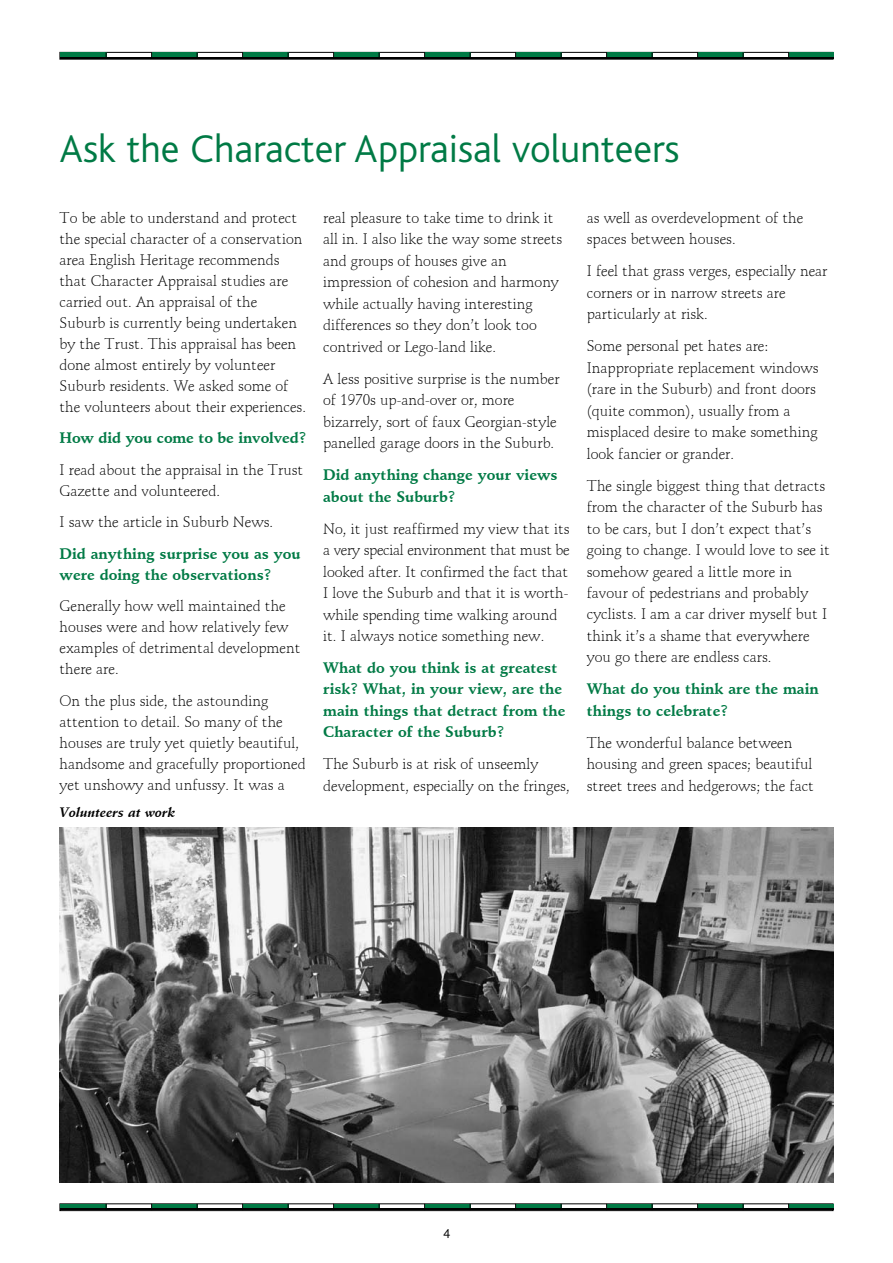
<style>
.page{position:relative;width:893px;height:1263px;background:#fff}
.page>*{position:absolute;margin:0;border:0;box-sizing:border-box;transform-origin:0 0}
.t1{font:300 40.5px "Bliss";color:#007a45}
.t2{font:15px/21.5px "Schneidler BT Light";color:#000}
.t3{font:15px/21.5px "Schneidler BT Bold";color:#007a45}
.t4{font:italic 13.5px "Schneidler BT Bold";color:#000}
.t5{font:300 13.5px "Bliss";color:#000}
</style>
<div class="page">
<div style="left:60px;top:1203px;width:773px;height:8px;border:1px solid #000"></div>
<div style="left:60px;top:52px;width:773px;height:8px;border:1px solid #000"></div>
<div style="left:60px;top:52px;width:46px;height:6px;background:#007a45"></div>
<div style="left:152px;top:52px;width:45px;height:6px;background:#007a45"></div>
<div style="left:243px;top:52px;width:45px;height:6px;background:#007a45"></div>
<div style="left:334px;top:52px;width:45px;height:6px;background:#007a45"></div>
<div style="left:425px;top:52px;width:45px;height:6px;background:#007a45"></div>
<div style="left:516px;top:52px;width:45px;height:6px;background:#007a45"></div>
<div style="left:607px;top:52px;width:45px;height:6px;background:#007a45"></div>
<div style="left:698px;top:52px;width:45px;height:6px;background:#007a45"></div>
<div style="left:789px;top:52px;width:44px;height:6px;background:#007a45"></div>
<hr style="left:60px;top:57px;width:773px;height:2px;background:#000">
<div style="left:60px;top:1204px;width:46px;height:6px;background:#007a45"></div>
<div style="left:152px;top:1204px;width:45px;height:6px;background:#007a45"></div>
<div style="left:243px;top:1204px;width:45px;height:6px;background:#007a45"></div>
<div style="left:334px;top:1204px;width:45px;height:6px;background:#007a45"></div>
<div style="left:425px;top:1204px;width:45px;height:6px;background:#007a45"></div>
<div style="left:516px;top:1204px;width:45px;height:6px;background:#007a45"></div>
<div style="left:607px;top:1204px;width:45px;height:6px;background:#007a45"></div>
<div style="left:698px;top:1204px;width:45px;height:6px;background:#007a45"></div>
<div style="left:789px;top:1204px;width:44px;height:6px;background:#007a45"></div>
<hr style="left:60px;top:1208px;width:773px;height:2px;background:#000">
<img style="left:60px;top:827px;width:773px;height:355px">
<h1 class="t1" style="left:60px;top:127px;width:621px">Ask the Character Appraisal volunteers</h1>
<p class="t2" style="left:60px;top:207px;width:248px;line-height:21px">To be able to understand and protect the special character of a conservation area English Heritage recommends that Character Appraisal studies are carried out. An appraisal of the Suburb is currently being undertaken by the Trust. This appraisal has been done almost entirely by volunteer Suburb residents. We asked some of the volunteers about their experiences.</p>
<p class="t3" style="left:60px;top:427px;width:248px">How did you come to be involved?</p>
<p class="t2" style="left:60px;top:459px;width:245px;line-height:21px">I read about the appraisal in the Trust<br>Gazette and volunteered.</p>
<p class="t2" style="left:60px;top:511px;width:215px">I saw the article in Suburb News.</p>
<p class="t3" style="left:60px;top:543px;width:243px;line-height:21px">Did anything surprise you as you were doing the observations?</p>
<p class="t2" style="left:60px;top:596px;width:243px;line-height:21px">Generally how well maintained the houses were and how relatively few examples of detrimental development there are.</p>
<p class="t2" style="left:60px;top:690px;width:248px;line-height:21px">On the plus side, the astounding attention to detail. So many of the houses are truly yet quietly beautiful, handsome and gracefully proportioned yet unshowy and unfussy. It was a</p>
<p class="t4" style="left:60px;top:804px;width:117px">Volunteers at work</p>
<p class="t2" style="left:323px;top:207px;width:241px">real pleasure to take time to drink it all in. I also like the way some streets and groups of houses give an impression of cohesion and harmony while actually having interesting differences so they don’t look too contrived or Lego-land like.</p>
<p class="t2" style="left:323px;top:368px;width:238px">A less positive surprise is the number of 1970s up-and-over or, more bizarrely, sort of faux Georgian-style panelled garage doors in the Suburb.</p>
<p class="t3" style="left:323px;top:464px;width:236px">Did anything change your views about the Suburb?</p>
<p class="t2" style="left:323px;top:518px;width:248px">No, it just reaffirmed my view that its a very special environment that must be looked after. It confirmed the fact that I love the Suburb and that it is worth&shy;while spending time walking around it. I always notice something new.</p>
<p class="t3" style="left:323px;top:657px;width:244px">What do you think is at greatest risk? What, in your view, are the main things that detract from the<br>Character of the Suburb?</p>
<p class="t2" style="left:323px;top:753px;width:248px">The Suburb is at risk of unseemly development, especially on the fringes,</p>
<p class="t2" style="left:587px;top:207px;width:218px">as well as overdevelopment of the spaces between houses.</p>
<p class="t2" style="left:587px;top:260px;width:242px">I feel that grass verges, especially near corners or in narrow streets are particularly at risk.</p>
<p class="t2" style="left:587px;top:335px;width:233px">Some personal pet hates are:<br>Inappropriate replacement windows (rare in the Suburb) and front doors (quite common), usually from a misplaced desire to make something look fancier or grander.</p>
<p class="t2" style="left:587px;top:475px;width:245px">The single biggest thing that detracts from the character of the Suburb has to be cars, but I don’t expect that’s going to change. I would love to see it somehow geared a little more in favour of pedestrians and probably cyclists. I am a car driver myself but I think it’s a shame that everywhere you go there are endless cars.</p>
<p class="t3" style="left:587px;top:678px;width:234px">What do you think are the main things to celebrate?</p>
<p class="t2" style="left:587px;top:732px;width:229px">The wonderful balance between housing and green spaces; beautiful street trees and hedgerows; the fact</p>
<p class="t5" style="left:443px;top:1227px;width:8px">4</p>
</div>
